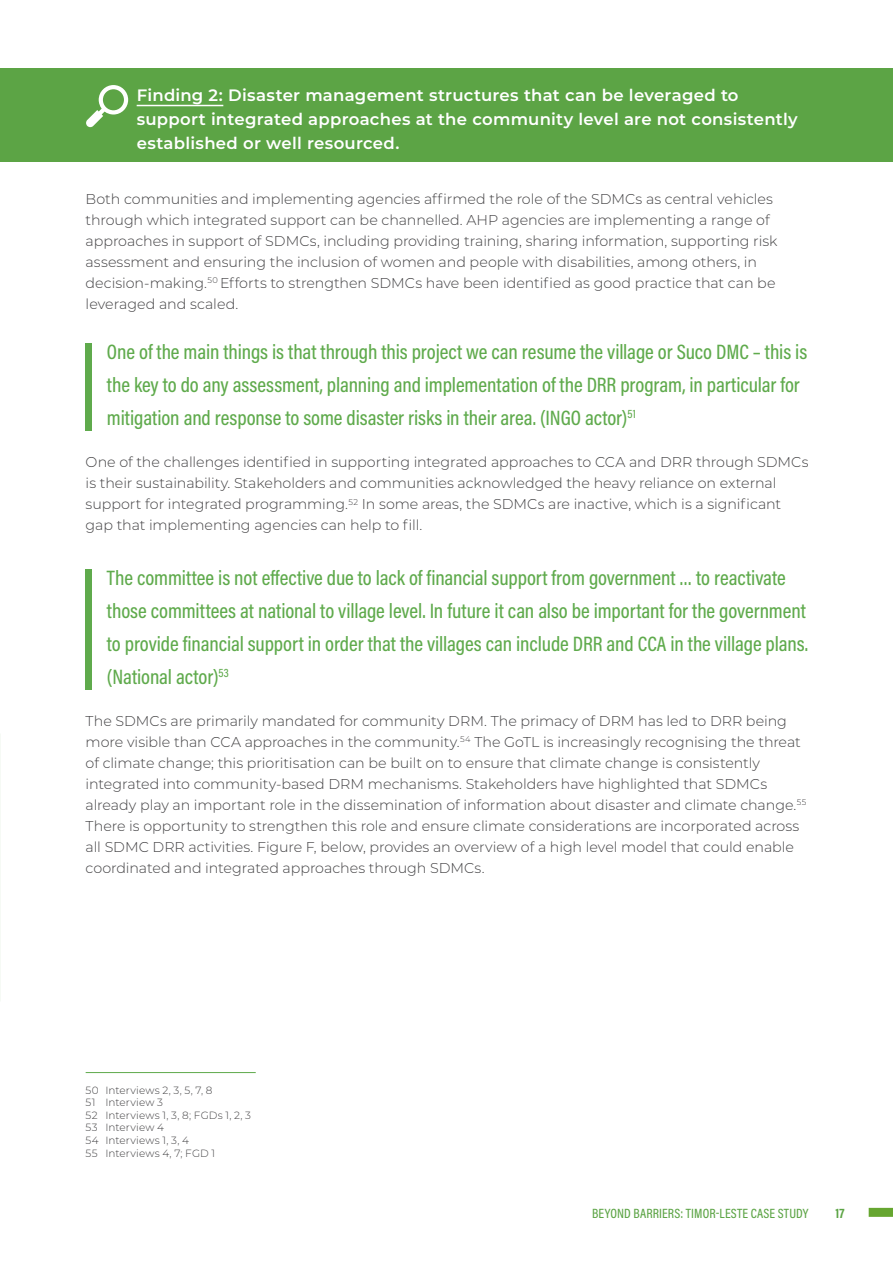
<style>
.page{position:relative;width:893px;height:1263px;background:#fff}
.page>*{position:absolute;margin:0;border:0;box-sizing:border-box;transform-origin:0 0}
.t1{font:500 21px/33px "Acumin Pro Cond";letter-spacing:-.005em;color:#5faa4c}
.t2{font:600 16.5px/24px "Montserrat";letter-spacing:.015em;color:#fff}
.t3{font:300 14.25px/21px "Montserrat";letter-spacing:-.005em;color:#414042}
.t4{font:500 13.5px "Acumin Pro Cond";letter-spacing:.01em;color:#5ca445}
.t5{font:700 13.5px "Acumin Pro Cond";color:#5ca445}
.t6{font:300 10.5px/12.6px "Montserrat";letter-spacing:.01em;color:#414042}
</style>
<div class="page">
<div style="left:869px;top:1208px;width:24px;height:9px;background:#66a630"></div>
<div style="left:0;top:68px;width:893px;height:94px;background:#5ca445"></div>
<hr style="left:137px;top:105px;width:86px;height:1px;background:#fff">
<div style="left:86px;top:344px;width:6px;height:87px;background:#5faa4c"></div>
<div style="left:86px;top:569px;width:6px;height:120px;background:#5faa4c"></div>
<hr style="left:86px;top:1072px;width:170px;height:1px;background:#5faa4c">
<svg style="left:86px;top:85px;width:42px;height:43px"></svg>
<p class="t2" style="left:137px;top:82px;width:663px">Finding 2: Disaster management structures that can be leveraged to support integrated approaches at the community level are not consistently established or well resourced.</p>
<p class="t3" style="left:86px;top:188px;width:693px">Both communities and implementing agencies affirmed the role of the SDMCs as central vehicles through which integrated support can be channelled. AHP agencies are implementing a range of approaches in support of SDMCs, including providing training, sharing information, supporting risk assessment and ensuring the inclusion of women and people with disabilities, among others, in decision-making.<sup>50</sup> Efforts to strengthen SDMCs have been identified as good practice that can be leveraged and scaled.</p>
<p class="t1" style="left:107px;top:335px;width:702px">One of the main things is that through this project we can resume the village or Suco DMC – this is the key to do any assessment, planning and implementation of the DRR program, in particular for mitigation and response to some disaster risks in their area. (INGO actor)<sup>51</sup></p>
<p class="t3" style="left:86px;top:451px;width:724px">One of the challenges identified in supporting integrated approaches to CCA and DRR through SDMCs is their sustainability. Stakeholders and communities acknowledged the heavy reliance on external support for integrated programming.<sup>52</sup> In some areas, the SDMCs are inactive, which is a significant gap that implementing agencies can help to fill.</p>
<p class="t1" style="left:107px;top:560px;width:703px">The committee is not effective due to lack of financial support from government … to reactivate those committees at national to village level. In future it can also be important for the government to provide financial support in order that the villages can include DRR and CCA in the village plans. (National actor)<sup>53</sup></p>
<p class="t3" style="left:86px;top:710px;width:722px">The SDMCs are primarily mandated for community DRM. The primacy of DRM has led to DRR being more visible than CCA approaches in the community.<sup>54</sup> The GoTL is increasingly recognising the threat of climate change; this prioritisation can be built on to ensure that climate change is consistently integrated into community-based DRM mechanisms. Stakeholders have highlighted that SDMCs already play an important role in the dissemination of information about disaster and climate change.<sup>55<br></sup>There is opportunity to strengthen this role and ensure climate considerations are incorporated across all SDMC DRR activities. Figure F, below, provides an overview of a high level model that could enable coordinated and integrated approaches through SDMCs.</p>
<p class="t6" style="left:86px;top:1083px;width:167px">50 Interviews 2, 3, 5, 7, 8<br>51 Interview 3<br>52 Interviews 1, 3, 8; FGDs 1, 2, 3<br>53 Interview 4<br>54 Interviews 1, 3, 4<br>55 Interviews 4, 7; FGD 1</p>
<p class="t4" style="left:592px;top:1204px;width:218px">BEYOND BARRIERS: TIMOR-LESTE CASE STUDY</p>
<p class="t5" style="left:835px;top:1204px;width:11px">17</p>
</div>
